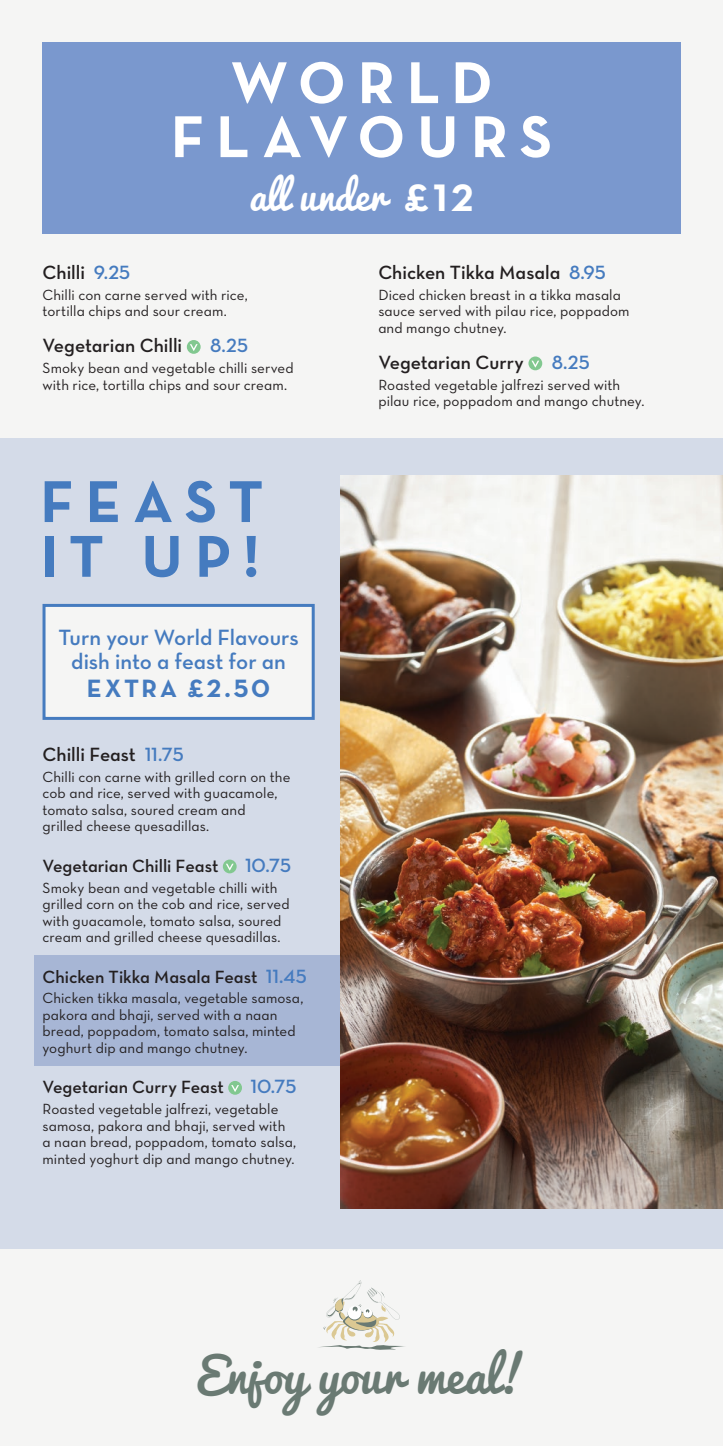
<style>
.page{position:relative;width:723px;height:1446px;background:#f5f5f4}
.page>*{position:absolute;margin:0;border:0;box-sizing:border-box;transform-origin:0 0}
.t1{font:700 60px/54px "Neutraface Text";letter-spacing:.2em;color:#fff;text-align:center}
.t2{font:700 60px/54.8px "Neutraface Text";letter-spacing:.195em;color:#457bbf}
.t3{font:48px "Pacifico";color:#6a7a73}
.t4{font:39px "Pacifico";letter-spacing:-.005em;color:#fff}
.t5{font:700 25.5px "Neutraface Text";letter-spacing:.1em;color:#457bbf}
.t6{font:22.5px/24px "Neutraface Text Demi Alt";color:#457bbf;text-align:center}
.t7{font:19.5px "Neutraface Text Demi Alt";color:#231f20}
.t8{font:19.5px "Neutraface Text Demi Alt";letter-spacing:-.005em;color:#457bbf}
.t9{font:18px "Neutraface Text Demi Alt";color:#231f20}
.t10{font:15px/16.5px "Neutraface Text Book Alt";letter-spacing:.005em;color:#231f20}
.s1{font-family:"Neutraface Text";font-weight:700}
.s2{color:#457bbf}
.s3{font-size:19.5px;color:#457bbf}
</style>
<div class="page">
<div style="left:0;top:438px;width:723px;height:811px;background:#d4dbe8"></div>
<div style="left:43px;top:43px;width:637px;height:191px;background:#7a98ce"></div>
<div style="left:187px;top:340px;width:14px;height:14px;background:#82c890;border-radius:50%"></div>
<svg style="left:190px;top:344px;width:8px;height:7px"></svg>
<div style="left:528px;top:356px;width:14px;height:14px;background:#82c890;border-radius:50%"></div>
<svg style="left:531px;top:361px;width:8px;height:6px"></svg>
<div style="left:34px;top:955px;width:306px;height:110px;background:#a7b6d5"></div>
<div style="left:223px;top:859px;width:14px;height:14px;background:#82c890;border-radius:50%"></div>
<svg style="left:226px;top:864px;width:8px;height:6px"></svg>
<div style="left:228px;top:1081px;width:14px;height:14px;background:#82c890;border-radius:50%"></div>
<svg style="left:231px;top:1085px;width:8px;height:7px"></svg>
<img style="left:340px;top:475px;width:383px;height:733px">
<div style="left:44px;top:605px;width:269px;height:113px;background:#f5f5f4"></div>
<div style="left:43px;top:604px;width:272px;height:116px;border:3px solid #457bbf"></div>
<svg style="left:318px;top:1280px;width:87px;height:70px"></svg>
<h1 class="t1" style="left:171px;top:55px;width:383px">WORLD<br>FLAVOURS</h1>
<h3 class="t4" style="left:250px;top:175px;width:225px">all under <span class="s1">£12</span></h3>
<h3 class="t7" style="left:43px;top:260px;width:89px">Chilli <span class="s2">9.25</span></h3>
<p class="t10" style="left:43px;top:286px;width:207px">Chilli con carne served with rice, tortilla chips and sour cream.</p>
<h3 class="t7" style="left:43px;top:333px;width:141px">Vegetarian Chilli</h3>
<h3 class="t8" style="left:210px;top:333px;width:39px">8.25</h3>
<p class="t10" style="left:43px;top:359px;width:253px">Smoky bean and vegetable chilli served with rice, tortilla chips and sour cream.</p>
<h1 class="t2" style="left:40px;top:474px;width:225px">FEAST<br>IT UP!</h1>
<h3 class="t6" style="left:58px;top:625px;width:242px">Turn your World Flavours dish into a feast for an</h3>
<h3 class="t5" style="left:87px;top:672px;width:185px">EXTRA £2.50</h3>
<h3 class="t7" style="left:43px;top:742px;width:143px">Chilli Feast <span class="s2">11.75</span></h3>
<p class="t10" style="left:43px;top:768px;width:249px">Chilli con carne with grilled corn on the cob and rice, served with guacamole, tomato salsa, soured cream and<br>grilled cheese quesadillas.</p>
<p class="t9" style="left:43px;top:854px;width:177px">Vegetarian Chilli Feast</p>
<h3 class="t8" style="left:245px;top:853px;width:47px">10.75</h3>
<p class="t10" style="left:43px;top:879px;width:249px">Smoky bean and vegetable chilli with grilled corn on the cob and rice, served with guacamole, tomato salsa, soured cream and grilled cheese quesadillas.</p>
<p class="t9" style="left:43px;top:965px;width:266px">Chicken Tikka Masala Feast <span class="s3">11.45</span></p>
<p class="t10" style="left:43px;top:990px;width:262px">Chicken tikka masala, vegetable samosa, pakora and bhaji, served with a naan bread, poppadom, tomato salsa, minted yoghurt dip and mango chutney.</p>
<p class="t9" style="left:43px;top:1076px;width:183px">Vegetarian Curry Feast</p>
<h3 class="t8" style="left:250px;top:1074px;width:47px">10.75</h3>
<p class="t10" style="left:43px;top:1100px;width:255px">Roasted vegetable jalfrezi, vegetable samosa, pakora and bhaji, served with a naan bread, poppadom, tomato salsa, minted yoghurt dip and mango chutney.</p>
<h3 class="t7" style="left:378px;top:260px;width:229px">Chicken Tikka Masala <span class="s2">8.95</span></h3>
<p class="t10" style="left:378px;top:286px;width:253px">Diced chicken breast in a tikka masala sauce served with pilau rice, poppadom and mango chutney.</p>
<h3 class="t7" style="left:378px;top:350px;width:147px">Vegetarian Curry</h3>
<h3 class="t8" style="left:552px;top:350px;width:39px">8.25</h3>
<p class="t10" style="left:378px;top:376px;width:268px">Roasted vegetable jalfrezi served with pilau rice, poppadom and mango chutney.</p>
<h2 class="t3" style="left:196px;top:1349px;width:332px">Enjoy your meal!</h2>
</div>
